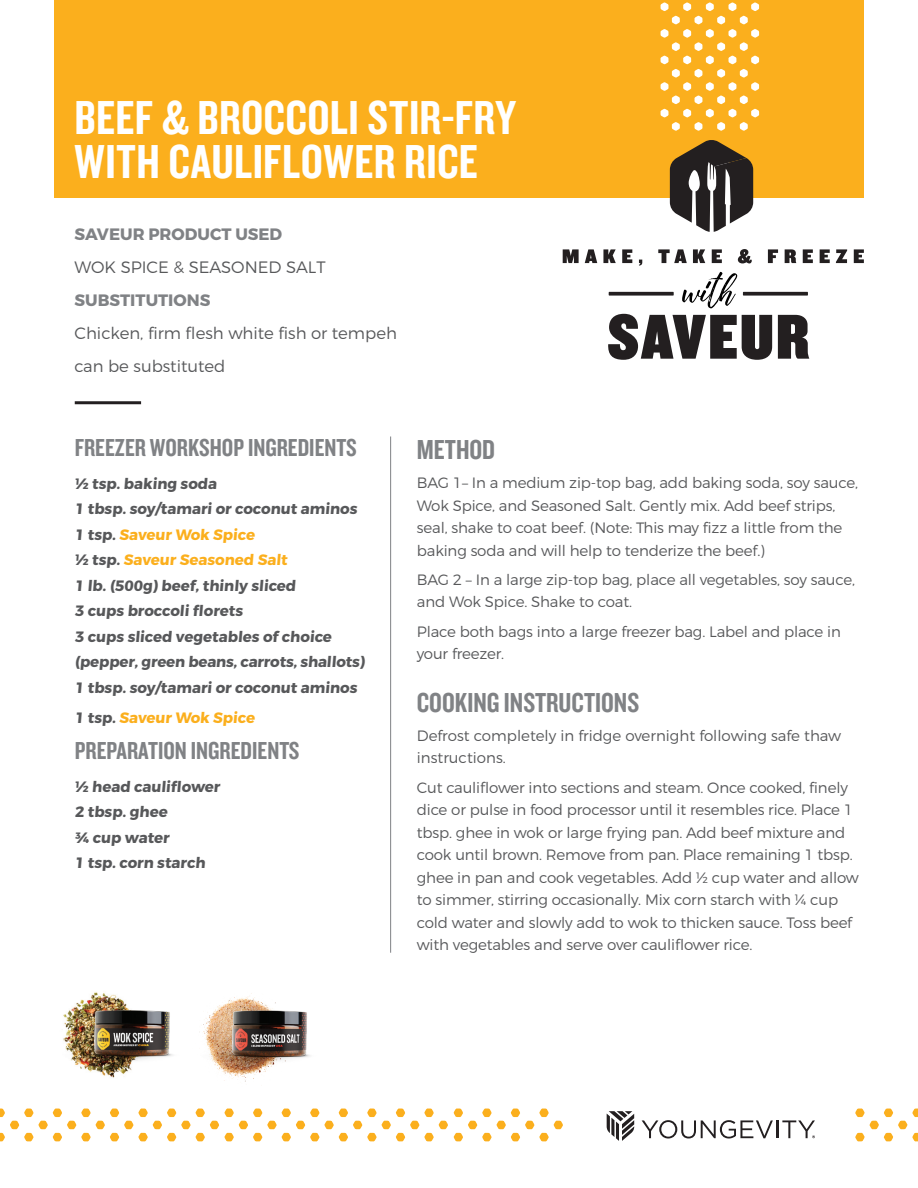
<style>
.page{position:relative;width:918px;height:1188px;background:#fff}
.page>*{position:absolute;margin:0;border:0;box-sizing:border-box;transform-origin:0 0}
.t1{font:49.5px "Knockout HTF49 Liteweight";letter-spacing:.01em;color:#fff}
.t2{font:28.5px "Knockout HTF49 Liteweight";color:#808285}
.t3{font:25.5px "Knockout HTF49 Liteweight";color:#808285}
.t4{font:300 16.5px/33px "Montserrat";color:#57585a}
.t5{font:300 15px/22.5px "Montserrat";letter-spacing:-.01em;color:#57585a}
.t6{font:700 15px/25.5px "Montserrat";color:#57585a}
.t7{font:700 15px "Montserrat";color:#fbaf1d}
.s1{font-weight:700;color:#808285}
.s2{color:#57585a}
</style>
<div class="page">
<hr style="left:390px;top:436px;width:1px;height:517px;background:#808285">
<img style="left:63px;top:992px;width:110px;height:86px">
<img style="left:203px;top:993px;width:107px;height:85px">
<svg style="left:0;top:1109px;width:918px;height:32px"></svg>
<div style="left:54px;top:0;width:810px;height:198px;background:#fbaf1d"></div>
<svg style="left:778px;top:315px;width:31px;height:44px"></svg>
<svg style="left:563px;top:249px;width:16px;height:14px"></svg>
<svg style="left:585px;top:249px;width:12px;height:14px"></svg>
<svg style="left:603px;top:249px;width:13px;height:14px"></svg>
<svg style="left:622px;top:249px;width:10px;height:14px"></svg>
<svg style="left:639px;top:260px;width:3px;height:6px"></svg>
<svg style="left:658px;top:249px;width:29px;height:14px"></svg>
<svg style="left:693px;top:249px;width:12px;height:14px"></svg>
<svg style="left:712px;top:249px;width:10px;height:14px"></svg>
<svg style="left:738px;top:249px;width:14px;height:14px"></svg>
<svg style="left:768px;top:249px;width:10px;height:14px"></svg>
<svg style="left:785px;top:249px;width:11px;height:14px"></svg>
<svg style="left:803px;top:249px;width:10px;height:14px"></svg>
<svg style="left:820px;top:249px;width:10px;height:14px"></svg>
<svg style="left:836px;top:249px;width:11px;height:14px"></svg>
<svg style="left:854px;top:249px;width:10px;height:14px"></svg>
<svg style="left:743px;top:292px;width:65px;height:4px"></svg>
<svg style="left:608px;top:272px;width:164px;height:88px"></svg>
<svg style="left:661px;top:2px;width:98px;height:230px"></svg>
<hr style="left:75px;top:401px;width:66px;height:3px;background:#231f20">
<p class="t1" style="left:75px;top:93px;width:443px">BEEF &amp; BROCCOLI STIR-FRY</p>
<p class="t1" style="left:75px;top:136px;width:405px">WITH CAULIFLOWER RICE</p>
<p class="t4" style="left:75px;top:217px;width:253px"><span class="s1">SAVEUR PRODUCT USED<br></span>WOK SPICE &amp; SEASONED SALT</p>
<p class="t4" style="left:75px;top:283px;width:324px"><span class="s1">SUBSTITUTIONS<br></span>Chicken, firm flesh white fish or tempeh can be substituted</p>
<p class="t3" style="left:75px;top:435px;width:283px">FREEZER WORKSHOP INGREDIENTS</p>
<p class="t6" style="left:75px;top:471px;width:145px">½ tsp. baking soda</p>
<p class="t6" style="left:75px;top:496px;width:286px">1 tbsp. soy/tamari or coconut aminos</p>
<p class="t7" style="left:75px;top:525px;width:183px"><span class="s2">1 tsp.</span> Saveur Wok Spice</p>
<p class="t7" style="left:75px;top:551px;width:216px"><span class="s2">½ tsp.</span> Saveur Seasoned Salt</p>
<p class="t6" style="left:75px;top:573px;width:224px">1 lb. (500g) beef, thinly sliced</p>
<p class="t6" style="left:75px;top:598px;width:171px">3 cups broccoli florets</p>
<p class="t6" style="left:75px;top:624px;width:293px">3 cups sliced vegetables of choice (pepper, green beans, carrots, shallots)</p>
<p class="t6" style="left:75px;top:675px;width:286px">1 tbsp. soy/tamari or coconut aminos</p>
<p class="t7" style="left:75px;top:708px;width:183px"><span class="s2">1 tsp.</span> Saveur Wok Spice</p>
<p class="t3" style="left:75px;top:738px;width:226px">PREPARATION INGREDIENTS</p>
<p class="t6" style="left:75px;top:774px;width:149px">½ head cauliflower</p>
<p class="t6" style="left:75px;top:799px;width:96px">2 tbsp. ghee</p>
<p class="t6" style="left:75px;top:825px;width:98px">¾ cup water</p>
<p class="t6" style="left:75px;top:850px;width:134px">1 tsp. corn starch</p>
<p class="t2" style="left:417px;top:435px;width:80px">METHOD</p>
<p class="t5" style="left:417px;top:471px;width:443px">BAG 1– In a medium zip-top bag, add baking soda, soy sauce, Wok Spice, and Seasoned Salt. Gently mix. Add beef strips, seal, shake to coat beef. (Note: This may fizz a little from the baking soda and will help to tenderize the beef.)</p>
<p class="t5" style="left:417px;top:568px;width:440px">BAG 2 – In a large zip-top bag, place all vegetables, soy sauce, and Wok Spice. Shake to coat.</p>
<p class="t5" style="left:417px;top:620px;width:426px">Place both bags into a large freezer bag. Label and place in your freezer.</p>
<p class="t2" style="left:417px;top:688px;width:224px">COOKING INSTRUCTIONS</p>
<p class="t5" style="left:417px;top:724px;width:426px">Defrost completely in fridge overnight following safe thaw instructions.</p>
<p class="t5" style="left:417px;top:776px;width:444px">Cut cauliflower into sections and steam. Once cooked, finely dice or pulse in food processor until it resembles rice. Place 1 tbsp. ghee in wok or large frying pan. Add beef mixture and cook until brown. Remove from pan. Place remaining 1 tbsp. ghee in pan and cook vegetables. Add ½ cup water and allow to simmer, stirring occasionally. Mix corn starch with ¼ cup cold water and slowly add to wok to thicken sauce. Toss beef with vegetables and serve over cauliflower rice.</p>
</div>
